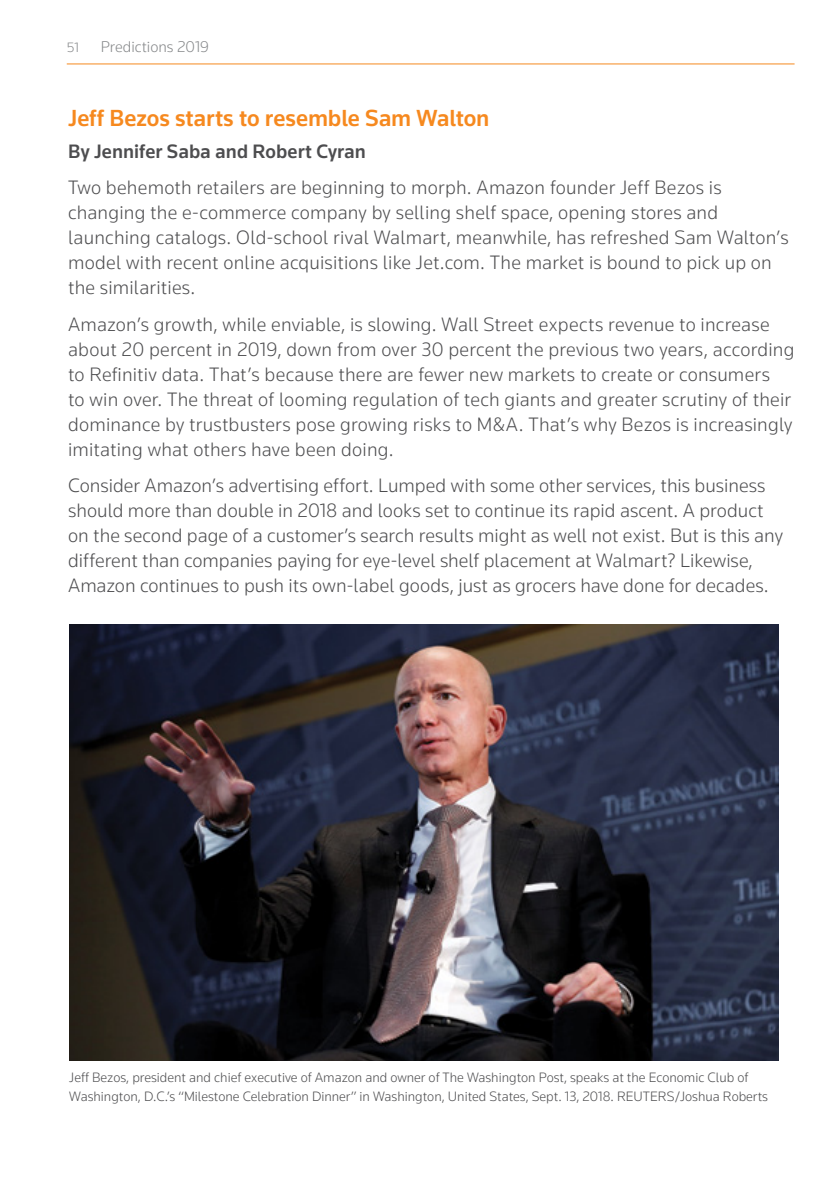
<style>
.page{position:relative;width:840px;height:1191px;background:#fff}
.page>*{position:absolute;margin:0;border:0;box-sizing:border-box;transform-origin:0 0}
.t1{font:500 24px "Knowledge 2017";letter-spacing:-.005em;color:#f6891f}
.t2{font:300 20px/25px "Knowledge 2017";letter-spacing:.005em;color:#4d4d4f}
.t3{font:500 20px "Knowledge 2017";letter-spacing:.005em;color:#4d4d4f}
.t4{font:300 16px "Knowledge 2017";color:#86888a}
.t5{font:300 14px/19px "Knowledge 2017";color:#4d4d4f}
.t6{font:300 14px "Knowledge 2017";color:#86888a}
</style>
<div class="page">
<hr style="left:67px;top:63px;width:727px;height:1px;background:#f6891f">
<img style="left:69px;top:625px;width:709px;height:435px">
<p class="t6" style="left:67px;top:39px;width:14px">51</p>
<p class="t4" style="left:101px;top:37px;width:110px">Predictions 2019</p>
<p class="t1" style="left:68px;top:104px;width:422px">Jeff Bezos starts to resemble Sam Walton</p>
<p class="t3" style="left:68px;top:139px;width:299px">By Jennifer Saba and Robert Cyran</p>
<p class="t2" style="left:68px;top:175px;width:721px">Two behemoth retailers are beginning to morph. Amazon founder Jeff Bezos is changing the e-commerce company by selling shelf space, opening stores and launching catalogs. Old-school rival Walmart, meanwhile, has refreshed Sam Walton’s model with recent online acquisitions like Jet.com. The market is bound to pick up on the similarities.</p>
<p class="t2" style="left:68px;top:311px;width:727px">Amazon’s growth, while enviable, is slowing. Wall Street expects revenue to increase about 20 percent in 2019, down from over 30 percent the previous two years, according to Refinitiv data. That’s because there are fewer new markets to create or consumers<br>to win over. The threat of looming regulation of tech giants and greater scrutiny of their dominance by trustbusters pose growing risks to M&amp;A. That’s why Bezos is increasingly imitating what others have been doing.</p>
<p class="t2" style="left:68px;top:473px;width:716px">Consider Amazon’s advertising effort. Lumped with some other services, this business should more than double in 2018 and looks set to continue its rapid ascent. A product on the second page of a customer’s search results might as well not exist. But is this any different than companies paying for eye-level shelf placement at Walmart? Likewise, Amazon continues to push its own-label goods, just as grocers have done for decades.</p>
<p class="t5" style="left:69px;top:1068px;width:700px">Jeff Bezos, president and chief executive of Amazon and owner of The Washington Post, speaks at the Economic Club of<br>Washington, D.C.’s “Milestone Celebration Dinner” in Washington, United States, Sept. 13, 2018. REUTERS/Joshua Roberts</p>
</div>
